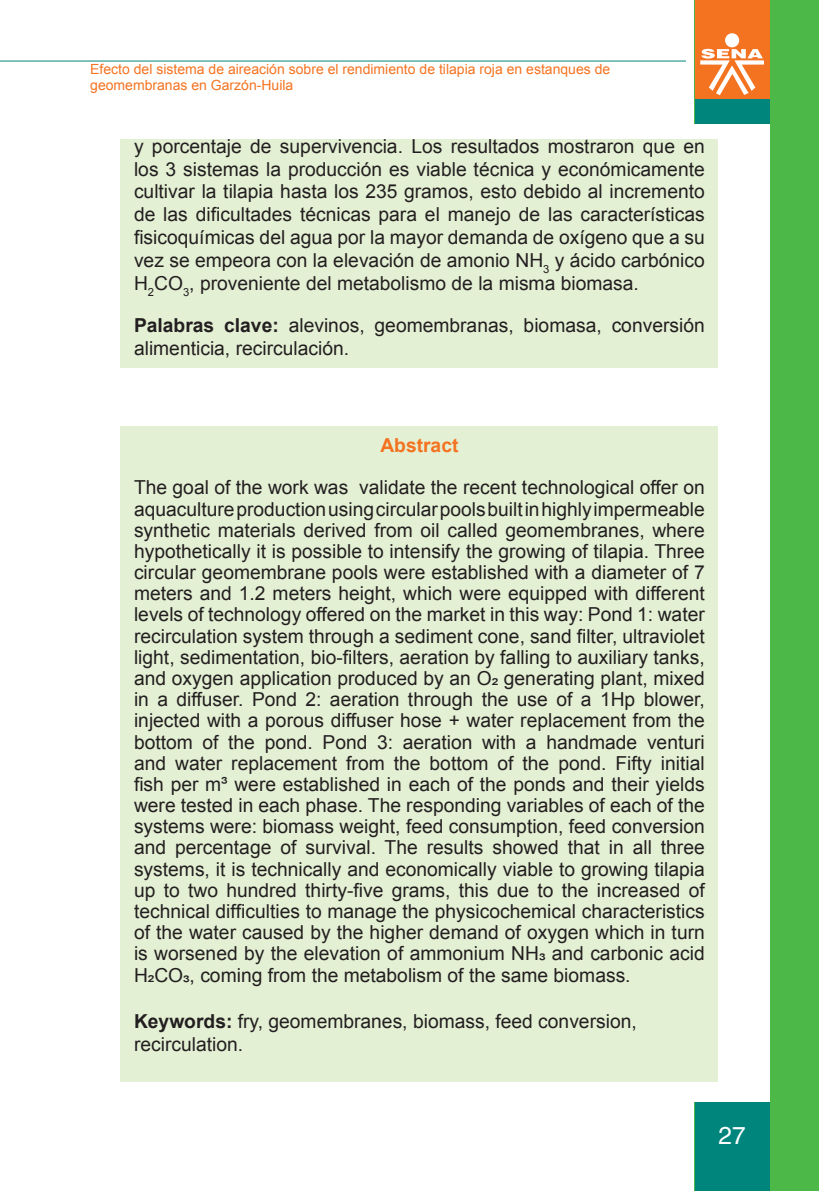
<style>
.page{position:relative;width:819px;height:1191px;background:#fff}
.page>*{position:absolute;margin:0;border:0;box-sizing:border-box;transform-origin:0 0}
.t1{font:24.5px "Helvetica LT Std";color:#fff}
.t2{font:19.25px/21.2px "Arial";color:#231f20;text-align:justify}
.t3{font:700 19.25px "Arial";color:#f47321}
.TITULO_1{font:14px/15.4px "Arial";color:#f47321}
.s1{font-weight:700}
.s2{color:#222}
</style>
<div class="page">
<div style="left:694px;top:0;width:125px;height:1191px;background:#4cb848"></div>
<div style="left:694px;top:0;width:75px;height:99px;background:#f47321"></div>
<div style="left:694px;top:99px;width:75px;height:1092px;background:#00857c"></div>
<hr style="left:0;top:61px;width:686px;height:1px;background:#00857c">
<div style="left:725px;top:33px;width:14px;height:14px;background:#fff;border-radius:50%"></div>
<svg style="left:700px;top:49px;width:64px;height:46px"></svg>
<div style="left:90px;top:124px;width:679px;height:977px;background:#fff"></div>
<div style="left:121px;top:427px;width:597px;height:654px;background:#e4f0d4"></div>
<div style="left:121px;top:139px;width:597px;height:228px;background:#e4f0d4"></div>
<p class="TITULO_1" style="left:90px;top:62px;width:521px">Efecto del sistema de aireación sobre el rendimiento de tilapia roja en estanques de geomembranas en Garzón-Huila</p>
<p class="t2" style="left:134px;top:135px;width:572px;line-height:22.8px">y porcentaje de supervivencia. Los resultados mostraron que en los 3 sistemas la producción es viable técnica y económicamente cultivar la tilapia hasta los 235 gramos, esto debido al incremento de las dificultades técnicas para el manejo de las características fisicoquímicas del agua por la mayor demanda de oxígeno que a su vez se empeora con la elevación de amonio NH<sub>3</sub> y ácido carbónico H<sub>2</sub>CO<sub>3</sub>, proveniente del metabolismo de la misma biomasa.</p>
<p class="t2" style="left:134px;top:314px;width:572px;line-height:22.8px"><span class="s1">Palabras clave:</span> alevinos, geomembranas, biomasa, conversión alimenticia, recirculación.</p>
<p class="t3" style="left:380px;top:431px;width:80px">Abstract</p>
<p class="t2" style="left:134px;top:477px;width:572px">The goal of the work was validate the recent technological offer on aquaculture production using circular pools built in highly impermeable synthetic materials derived from oil called geomembranes, where hypothetically it is possible to intensify the growing of tilapia. Three circular geomembrane pools were established with a diameter of 7 meters and 1.2 meters height, which were equipped with different levels of technology offered on the market in this way: Pond 1: water recirculation system through a sediment cone, sand filter, ultraviolet light, sedimentation, bio-filters, aeration by falling to auxiliary tanks, and oxygen application produced by an O2 generating plant, mixed in a diffuser. Pond 2: aeration through the use of a 1Hp blower, injected with a porous diffuser hose + water replacement from the bottom of the pond. Pond 3: aeration with a handmade venturi and water replacement from the bottom of the pond. Fifty initial fish per <span class="s2">m³</span> were established in each of the ponds and their yields were tested in each phase. The responding variables of each of the systems were: biomass weight, feed consumption, feed conversion and percentage of survival. The results showed that in all three systems, it is technically and economically viable to growing tilapia up to two hundred thirty-five grams, this due to the increased of technical difficulties to manage the physicochemical characteristics of the water caused by the higher demand of oxygen which in turn is worsened by the elevation of ammonium NH3 and carbonic acid H2CO3, coming from the metabolism of the same biomass.</p>
<p class="t2" style="left:134px;top:1009px;width:504px;line-height:23.1px"><span class="s1">Keywords:</span> fry, geomembranes, biomass, feed conversion, recirculation.</p>
<p class="t1" style="left:718px;top:1121px;width:29px">27</p>
</div>
